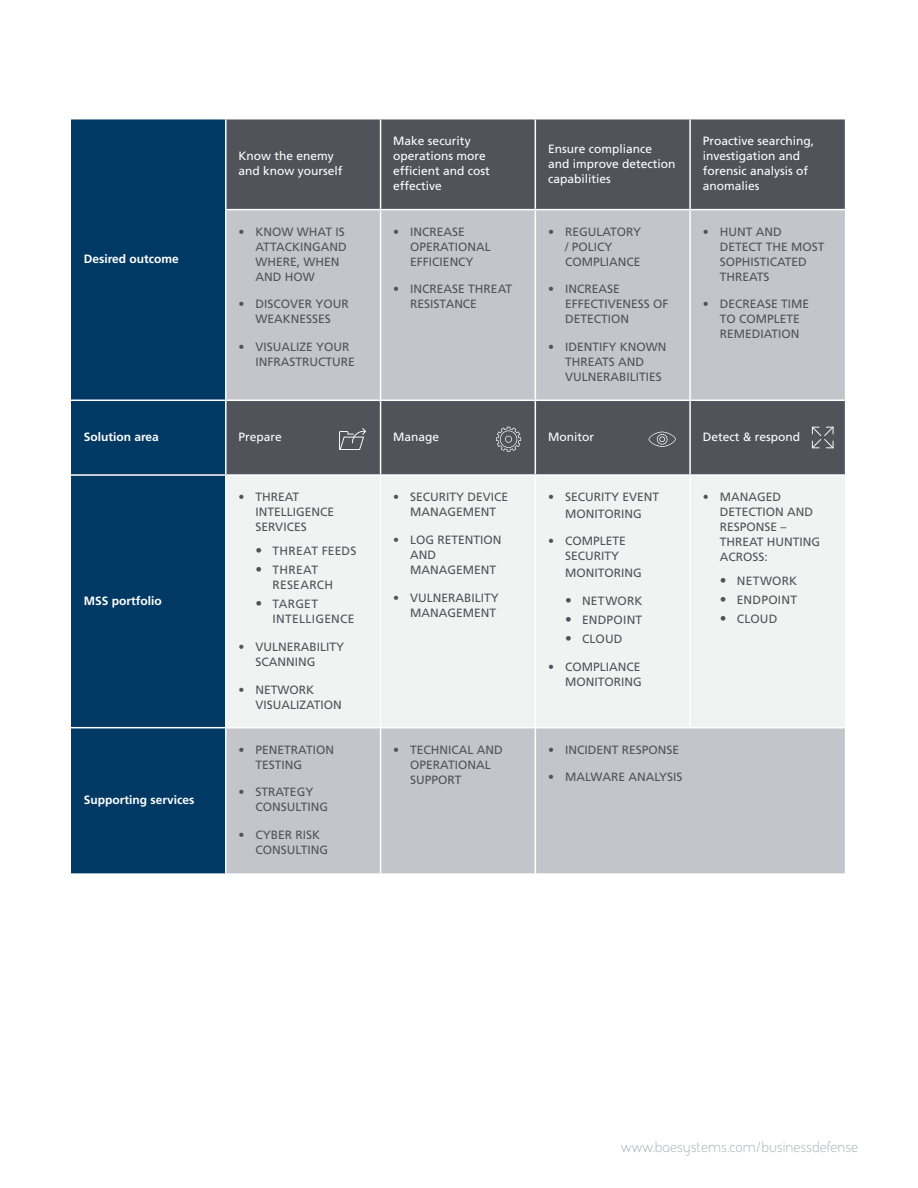
<style>
.page{position:relative;width:918px;height:1188px;background:#fff}
.page>*{position:absolute;margin:0;border:0;box-sizing:border-box;transform-origin:0 0}
.t1{font:15px "BAE Systems";color:#a4a9ad}
.t2{font:12px/15px "Frutiger LT Std";color:#50535a}
.t3{font:12px/15px "Frutiger LT Std";color:#fff}
.t4{font:700 12px "Frutiger LT Std";color:#fff}
.t5{font:12px "Frutiger LT Std";letter-spacing:.02em;color:#50535a}
.t6{font:12px/15px "Frutiger LT Std";letter-spacing:.025em;color:#50535a}
.s1{font-size:13.5px}
</style>
<div class="page">
<div style="left:71px;top:119px;width:154px;height:754px;background:#003963"></div>
<div style="left:227px;top:119px;width:618px;height:90px;background:#50535a"></div>
<svg style="left:227px;top:210px;width:618px;height:663px;background:#b0b1b7"></svg>
<div style="left:227px;top:476px;width:618px;height:251px;background:#f1f2f2"></div>
<hr style="left:380px;top:119px;width:1px;height:90px;background:#fff">
<hr style="left:535px;top:119px;width:1px;height:90px;background:#fff">
<hr style="left:689px;top:119px;width:2px;height:90px;background:#fff">
<hr style="left:380px;top:210px;width:1px;height:190px;background:#fff">
<hr style="left:535px;top:210px;width:1px;height:190px;background:#fff">
<hr style="left:689px;top:210px;width:2px;height:190px;background:#fff">
<hr style="left:71px;top:400px;width:155px;height:1px;background:#fff">
<hr style="left:226px;top:400px;width:155px;height:1px;background:#fff">
<hr style="left:381px;top:400px;width:154px;height:1px;background:#fff">
<hr style="left:380px;top:401px;width:1px;height:73px;background:#fff">
<hr style="left:535px;top:400px;width:155px;height:1px;background:#fff">
<hr style="left:535px;top:401px;width:1px;height:73px;background:#fff">
<hr style="left:690px;top:400px;width:155px;height:1px;background:#fff">
<hr style="left:689px;top:401px;width:2px;height:73px;background:#fff">
<hr style="left:71px;top:474px;width:155px;height:2px;background:#fff">
<hr style="left:226px;top:474px;width:155px;height:2px;background:#fff">
<hr style="left:381px;top:474px;width:154px;height:2px;background:#fff">
<hr style="left:380px;top:476px;width:1px;height:251px;background:#fff">
<hr style="left:535px;top:474px;width:155px;height:2px;background:#fff">
<hr style="left:535px;top:476px;width:1px;height:251px;background:#fff">
<hr style="left:690px;top:474px;width:155px;height:2px;background:#fff">
<hr style="left:689px;top:476px;width:2px;height:251px;background:#fff">
<hr style="left:71px;top:727px;width:155px;height:1px;background:#fff">
<hr style="left:226px;top:727px;width:155px;height:1px;background:#fff">
<hr style="left:381px;top:727px;width:154px;height:1px;background:#fff">
<hr style="left:380px;top:728px;width:1px;height:145px;background:#fff">
<hr style="left:535px;top:727px;width:155px;height:1px;background:#fff">
<hr style="left:535px;top:728px;width:1px;height:145px;background:#fff">
<hr style="left:690px;top:727px;width:155px;height:1px;background:#fff">
<svg style="left:812px;top:427px;width:22px;height:21px"></svg>
<svg style="left:496px;top:427px;width:25px;height:25px"></svg>
<svg style="left:339px;top:428px;width:27px;height:22px"></svg>
<svg style="left:649px;top:432px;width:27px;height:15px"></svg>
<p class="t4" style="left:84px;top:252px;width:97px">Desired outcome</p>
<p class="t3" style="left:239px;top:149px;width:106px">Know the enemy and know yourself</p>
<p class="t2" style="left:256px;top:224px;width:93px;text-indent:-17px">• KNOW WHAT IS<br>ATTACKINGAND<br>WHERE, WHEN<br>AND HOW</p>
<p class="t2" style="left:239px;top:297px;width:112px;text-align:center">• DISCOVER YOUR<br>WEAKNESSES</p>
<p class="t2" style="left:256px;top:340px;width:101px;text-indent:-17px">• VISUALIZE YOUR<br>INFRASTRUCTURE</p>
<p class="t3" style="left:393px;top:134px;width:98px">Make security operations more efficient and cost effective</p>
<p class="t3" style="left:548px;top:141px;width:129px">Ensure compliance and improve detection capabilities</p>
<p class="t3" style="left:703px;top:134px;width:113px">Proactive searching, investigation and forensic analysis of anomalies</p>
<p class="t2" style="left:410px;top:224px;width:82px;text-indent:-17px">• INCREASE<br>OPERATIONAL<br>EFFICIENCY</p>
<p class="t2" style="left:410px;top:282px;width:103px;text-indent:-17px">• INCREASE THREAT<br>RESISTANCE</p>
<p class="t2" style="left:565px;top:224px;width:78px;text-indent:-17px">• REGULATORY / POLICY<br>COMPLIANCE</p>
<p class="t2" style="left:565px;top:282px;width:105px;text-indent:-17px">• INCREASE<br>EFFECTIVENESS OF<br>DETECTION</p>
<p class="t2" style="left:565px;top:340px;width:103px;text-indent:-17px">• IDENTIFY KNOWN<br>THREATS AND<br>VULNERABILITIES</p>
<p class="t2" style="left:720px;top:224px;width:106px;text-indent:-17px">• HUNT AND<br>DETECT THE MOST<br>SOPHISTICATED<br>THREATS</p>
<p class="t2" style="left:720px;top:297px;width:91px;text-indent:-17px">• DECREASE TIME<br>TO COMPLETE<br>REMEDIATION</p>
<p class="t4" style="left:84px;top:430px;width:77px">Solution area</p>
<p class="t3" style="left:239px;top:429px;width:45px">Prepare</p>
<p class="t3" style="left:393px;top:429px;width:48px">Manage</p>
<p class="t3" style="left:548px;top:429px;width:47px">Monitor</p>
<p class="t3" style="left:703px;top:429px;width:99px">Detect &amp; respond</p>
<p class="t4" style="left:84px;top:594px;width:80px">MSS portfolio</p>
<p class="t4" style="left:84px;top:793px;width:112px">Supporting services</p>
<p class="t2" style="left:256px;top:489px;width:80px;text-indent:-17px">• THREAT<br>INTELLIGENCE<br>SERVICES</p>
<p class="t5" style="left:256px;top:543px;width:102px"><span class="s1">•</span> THREAT FEEDS</p>
<p class="t6" style="left:273px;top:562px;width:62px;text-indent:-17px"><span class="s1">•</span> THREAT<br>RESEARCH</p>
<p class="t6" style="left:273px;top:596px;width:83px;text-indent:-17px"><span class="s1">•</span> TARGET<br>INTELLIGENCE</p>
<p class="t2" style="left:256px;top:639px;width:90px;text-indent:-17px">• VULNERABILITY<br>SCANNING</p>
<p class="t2" style="left:256px;top:682px;width:88px;text-indent:-17px">• NETWORK<br>VISUALIZATION</p>
<p class="t2" style="left:256px;top:742px;width:80px;text-indent:-17px">• PENETRATION<br>TESTING</p>
<p class="t2" style="left:256px;top:785px;width:74px;text-indent:-17px">• STRATEGY<br>CONSULTING</p>
<p class="t2" style="left:256px;top:828px;width:74px;text-indent:-17px">• CYBER RISK<br>CONSULTING</p>
<p class="t2" style="left:393px;top:489px;width:117px;text-align:center">• SECURITY DEVICE<br>MANAGEMENT</p>
<p class="t2" style="left:410px;top:532px;width:93px;text-indent:-17px">• LOG RETENTION<br>AND<br>MANAGEMENT</p>
<p class="t2" style="left:393px;top:590px;width:107px;text-align:right">• VULNERABILITY<br>MANAGEMENT</p>
<p class="t2" style="left:548px;top:489px;width:113px;line-height:16.5px;text-align:center">• SECURITY EVENT<br>MONITORING</p>
<p class="t2" style="left:565px;top:534px;width:62px;text-indent:-17px">• COMPLETE<br>SECURITY</p>
<p class="t2" style="left:565px;top:565px;width:78px">MONITORING</p>
<p class="t5" style="left:565px;top:593px;width:79px"><span class="s1">•</span> NETWORK</p>
<p class="t5" style="left:565px;top:613px;width:79px"><span class="s1">•</span> ENDPOINT</p>
<p class="t2" style="left:565px;top:631px;width:59px"><span class="s1">•</span> CLOUD</p>
<p class="t2" style="left:548px;top:659px;width:95px;text-align:right">• COMPLIANCE<br>MONITORING</p>
<p class="t2" style="left:720px;top:489px;width:102px;text-indent:-17px">• MANAGED<br>DETECTION AND<br>RESPONSE –<br>THREAT HUNTING<br>ACROSS:</p>
<p class="t5" style="left:720px;top:573px;width:79px"><span class="s1">•</span> NETWORK</p>
<p class="t5" style="left:720px;top:593px;width:79px"><span class="s1">•</span> ENDPOINT</p>
<p class="t2" style="left:720px;top:611px;width:59px"><span class="s1">•</span> CLOUD</p>
<p class="t2" style="left:410px;top:742px;width:94px;text-indent:-17px">• TECHNICAL AND<br>OPERATIONAL<br>SUPPORT</p>
<p class="t2" style="left:548px;top:742px;width:133px">• INCIDENT RESPONSE</p>
<p class="t2" style="left:548px;top:770px;width:136px">• MALWARE ANALYSIS</p>
<p class="t1" style="left:621px;top:1137px;width:239px">www.baesystems.com/businessdefense</p>
</div>
